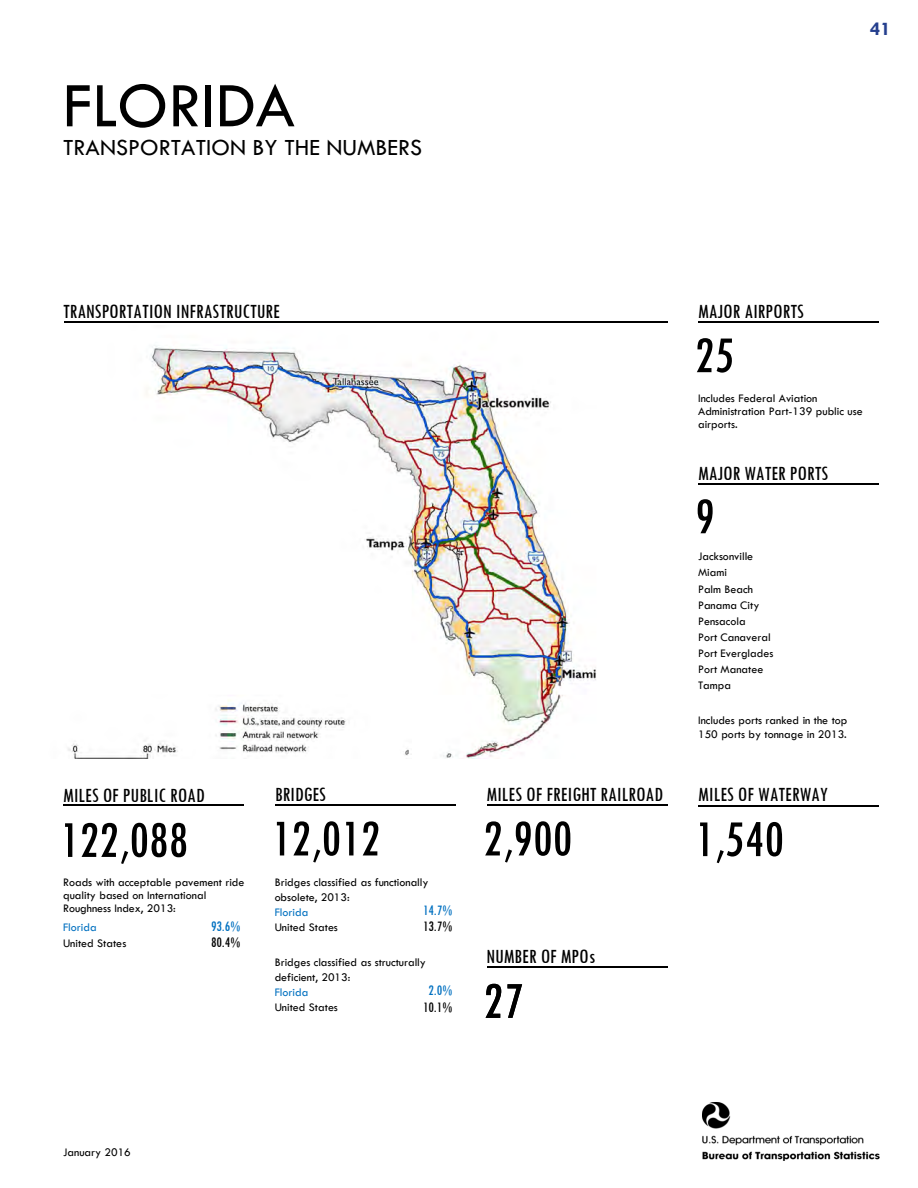
<style>
.page{position:relative;width:918px;height:1188px;background:#fff}
.page>*{position:absolute;margin:0;border:0;box-sizing:border-box;transform-origin:0 0}
.t1{font:66px "Tw Cen";color:#000}
.t2{font:54px "Tw Cen MT Condensed";color:#000}
.t3{font:24px "Tw Cen";color:#000}
.t4{font:21px "Tw Cen MT Condensed";color:#000}
.t5{font:700 19.5px "Tw Cen";color:#253f8e}
.t6{font:15px "Tw Cen MT Condensed";color:#000}
.t7{font:15px "Tw Cen MT Condensed";color:#0070c0}
.t8{font:12px/16px "Tw Cen";color:#000}
.t9{font:12px "Tw Cen";color:#0070c0}
.s1{font-style:inherit}
.s2{color:#0070c0}
</style>
<div class="page">
<img style="left:702px;top:1102px;width:177px;height:59px">
<hr style="left:64px;top:322px;width:603px;height:1px;background:#000">
<hr style="left:699px;top:322px;width:180px;height:1px;background:#000">
<hr style="left:699px;top:483px;width:180px;height:2px;background:#000">
<hr style="left:699px;top:806px;width:180px;height:1px;background:#000">
<hr style="left:487px;top:805px;width:180px;height:1px;background:#000">
<hr style="left:275px;top:805px;width:181px;height:1px;background:#000">
<hr style="left:64px;top:805px;width:180px;height:1px;background:#000">
<hr style="left:487px;top:967px;width:180px;height:1px;background:#000">
<img style="left:68px;top:345px;width:528px;height:414px">
<p class="t1" style="left:63px;top:66px;width:234px">FLORIDA</p>
<p class="t3" style="left:63px;top:133px;width:361px">TRANSPORTATION BY THE NUMBERS</p>
<h3 class="t5" style="left:870px;top:17px;width:22px">41</h3>
<p class="t4" style="left:63px;top:299px;width:218px">TRANSPORTATION INFRASTRUCTURE</p>
<p class="t4" style="left:698px;top:299px;width:107px">MAJOR AIRPORTS</p>
<p class="t2" style="left:695px;top:323px;width:41px">25</p>
<p class="t8" style="left:698px;top:392px;width:166px;line-height:13px">Includes Federal Aviation<br>Administration Part-139 public use airports.</p>
<p class="t4" style="left:698px;top:460px;width:132px">MAJOR WATER PORTS</p>
<p class="t2" style="left:695px;top:484px;width:21px">9</p>
<p class="t8" style="left:698px;top:548px;width:77px">Jacksonville<br>Miami<br>Palm Beach<br>Panama City<br>Pensacola<br>Port Canaveral<br>Port Everglades<br>Port Manatee<br>Tampa</p>
<p class="t8" style="left:698px;top:714px;width:151px;line-height:13px">Includes ports ranked in the top<br>150 ports by tonnage in 2013.</p>
<p class="t4" style="left:63px;top:782px;width:143px">MILES OF PUBLIC ROAD</p>
<p class="t4" style="left:275px;top:782px;width:53px">BRIDGES</p>
<p class="t4" style="left:486px;top:782px;width:178px">MILES OF FREIGHT RAILROAD</p>
<p class="t4" style="left:698px;top:782px;width:131px">MILES OF WATERWAY</p>
<p class="t2" style="left:60px;top:807px;width:130px">122,088</p>
<p class="t2" style="left:272px;top:806px;width:110px">12,012</p>
<p class="t2" style="left:483px;top:806px;width:90px">2,900</p>
<p class="t2" style="left:695px;top:807px;width:90px">1,540</p>
<p class="t8" style="left:275px;top:874px;width:155px;line-height:15.1px">Bridges classified as functionally obsolete, 2013<span class="s1">:<br></span><span class="s2">Florida<br></span>United States</p>
<p class="t8" style="left:63px;top:875px;width:183px;line-height:13px">Roads with acceptable pavement ride quality based on International<br>Roughness Index, 2013<span class="s1">:</span></p>
<p class="t7" style="left:423px;top:901px;width:31px">14.7%</p>
<p class="t7" style="left:211px;top:917px;width:31px">93.6%</p>
<p class="t6" style="left:423px;top:917px;width:31px">13.7%</p>
<p class="t9" style="left:63px;top:920px;width:35px">Florida</p>
<p class="t8" style="left:63px;top:935px;width:65px">United States</p>
<p class="t8" style="left:63px;top:1145px;width:69px">January 2016</p>
<p class="t6" style="left:211px;top:933px;width:31px">80.4%</p>
<p class="t8" style="left:275px;top:955px;width:153px;line-height:15.1px">Bridges classified as structurally deficient, 2013<span class="s1">:<br></span><span class="s2">Florida<br></span>United States</p>
<p class="t7" style="left:428px;top:982px;width:26px">2.0%</p>
<p class="t6" style="left:423px;top:998px;width:31px">10.1%</p>
<p class="t4" style="left:486px;top:944px;width:111px">NUMBER OF MPOs</p>
<p class="t2" style="left:484px;top:968px;width:41px">27</p>
</div>
